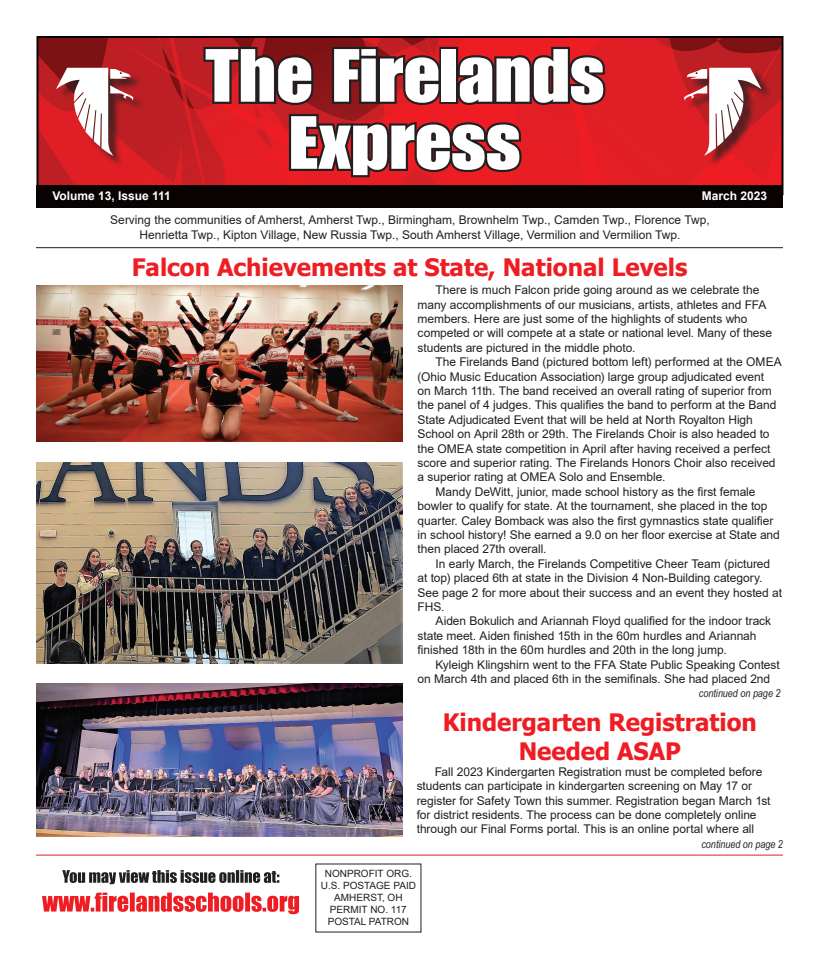
<style>
.page{position:relative;width:819px;height:954px;background:#fff}
.page>*{position:absolute;margin:0;border:0;box-sizing:border-box;transform-origin:0 0}
.t1{font:700 24px/28.8px "Tahoma";color:#ee1d23;text-align:center}
.t2{font:12px/14.4px "Arial";letter-spacing:-.005em;color:#231f20}
.t3{font:700 12px "Arial";color:#fff}
.t4{font:italic 11px "Arial Narrow";color:#231f20}
.t5{font:10px/12px "Arial";color:#231f20;text-align:center}
</style>
<div class="page">
<hr style="left:36px;top:247px;width:747px;height:1px;background:#231f20">
<svg style="left:42px;top:893px;width:257px;height:21px"></svg>
<svg style="left:62px;top:870px;width:217px;height:14px"></svg>
<hr style="left:36px;top:855px;width:747px;height:1px;background:#d1232a">
<img style="left:39px;top:39px;width:742px;height:146px">
<div style="left:36px;top:36px;width:748px;height:159px;border:2px solid #080302"></div>
<div style="left:58px;top:70px;width:87px;height:98px;background:#231f20;opacity:.75"></div>
<svg style="left:56px;top:68px;width:77px;height:88px"></svg>
<div style="left:686px;top:70px;width:87px;height:98px;background:#231f20;opacity:.75"></div>
<svg style="left:684px;top:68px;width:77px;height:88px"></svg>
<div style="left:36px;top:185px;width:748px;height:23px;background:#080302"></div>
<svg style="left:203px;top:47px;width:402px;height:130px"></svg>
<img style="left:36px;top:285px;width:366px;height:157px">
<img style="left:36px;top:684px;width:366px;height:152px">
<img style="left:36px;top:463px;width:366px;height:201px">
<p class="t3" style="left:52px;top:187px;width:120px">Volume 13, Issue 111</p>
<p class="t3" style="left:702px;top:187px;width:67px">March 2023</p>
<p class="t2" style="left:110px;top:213px;width:601px;line-height:15px;text-align:center">Serving the communities of Amherst, Amherst Twp., Birmingham, Brownhelm Twp., Camden Twp., Florence Twp,<br>Henrietta Twp., Kipton Village, New Russia Twp., South Amherst Village, Vermilion and Vermilion Twp.</p>
<h1 class="t1" style="left:132px;top:254px;width:557px">Falcon Achievements at State, National Levels</h1>
<p class="t2" style="left:418px;top:283px;width:356px;text-indent:18px">There is much Falcon pride going around as we celebrate the many accomplishments of our musicians, artists, athletes and FFA members. Here are just some of the highlights of students who competed or will compete at a state or national level. Many of these students are pictured in the middle photo.</p>
<p class="t2" style="left:436px;top:355px;width:348px">The Firelands Band (pictured bottom left) performed at the OMEA</p>
<p class="t2" style="left:418px;top:369px;width:348px">(Ohio Music Education Association) large group adjudicated event</p>
<p class="t2" style="left:418px;top:384px;width:356px">on March 11th. The band received an overall rating of superior from</p>
<p class="t2" style="left:418px;top:398px;width:360px">the panel of 4 judges. This qualifies the band to perform at the Band</p>
<p class="t2" style="left:418px;top:412px;width:337px">State Adjudicated Event that will be held at North Royalton High</p>
<p class="t2" style="left:418px;top:427px;width:353px">School on April 28th or 29th. The Firelands Choir is also headed to</p>
<p class="t2" style="left:418px;top:441px;width:354px">the OMEA state competition in April after having received a perfect</p>
<p class="t2" style="left:418px;top:456px;width:360px">score and superior rating. The Firelands Honors Choir also received</p>
<p class="t2" style="left:418px;top:470px;width:249px">a superior rating at OMEA Solo and Ensemble.</p>
<p class="t2" style="left:436px;top:484px;width:322px">Mandy DeWitt, junior, made school history as the first female</p>
<p class="t2" style="left:418px;top:499px;width:351px">bowler to qualify for state. At the tournament, she placed in the top</p>
<p class="t2" style="left:418px;top:513px;width:357px">quarter. Caley Bomback was also the first gymnastics state qualifier</p>
<p class="t2" style="left:418px;top:528px;width:364px">in school history! She earned a 9.0 on her floor exercise at State and</p>
<p class="t2" style="left:418px;top:542px;width:130px">then placed 27th overall.</p>
<p class="t2" style="left:436px;top:556px;width:336px">In early March, the Firelands Competitive Cheer Team (pictured</p>
<p class="t2" style="left:418px;top:571px;width:347px">at top) placed 6th at state in the Division 4 Non-Building category.</p>
<p class="t2" style="left:418px;top:585px;width:366px">See page 2 for more about their success and an event they hosted at</p>
<p class="t2" style="left:418px;top:600px;width:29px">FHS.</p>
<p class="t2" style="left:436px;top:614px;width:337px">Aiden Bokulich and Ariannah Floyd qualified for the indoor track</p>
<p class="t2" style="left:418px;top:628px;width:340px">state meet. Aiden finished 15th in the 60m hurdles and Ariannah</p>
<p class="t2" style="left:418px;top:643px;width:311px">finished 18th in the 60m hurdles and 20th in the long jump.</p>
<p class="t2" style="left:436px;top:657px;width:346px">Kyleigh Klingshirn went to the FFA State Public Speaking Contest</p>
<p class="t2" style="left:418px;top:672px;width:354px">on March 4th and placed 6th in the semifinals. She had placed 2nd</p>
<p class="t4" style="left:699px;top:685px;width:83px">continued on page 2</p>
<h1 class="t1" style="left:443px;top:709px;width:316px">Kindergarten Registration<br>Needed ASAP</h1>
<p class="t2" style="left:417px;top:764px;width:355px;text-indent:18px">Fall 2023 Kindergarten Registration must be completed before students can participate in kindergarten screening on May 17 or register for Safety Town this summer. Registration began March 1st for district residents. The process can be done completely online through our Final Forms portal. This is an online portal where all</p>
<p class="t5" style="left:321px;top:868px;width:97px">NONPROFIT ORG.<br>U.S. POSTAGE PAID<br>AMHERST, OH<br>PERMIT NO. 117<br>POSTAL PATRON</p>
<p class="t4" style="left:701px;top:836px;width:83px">continued on page 2</p>
</div>
